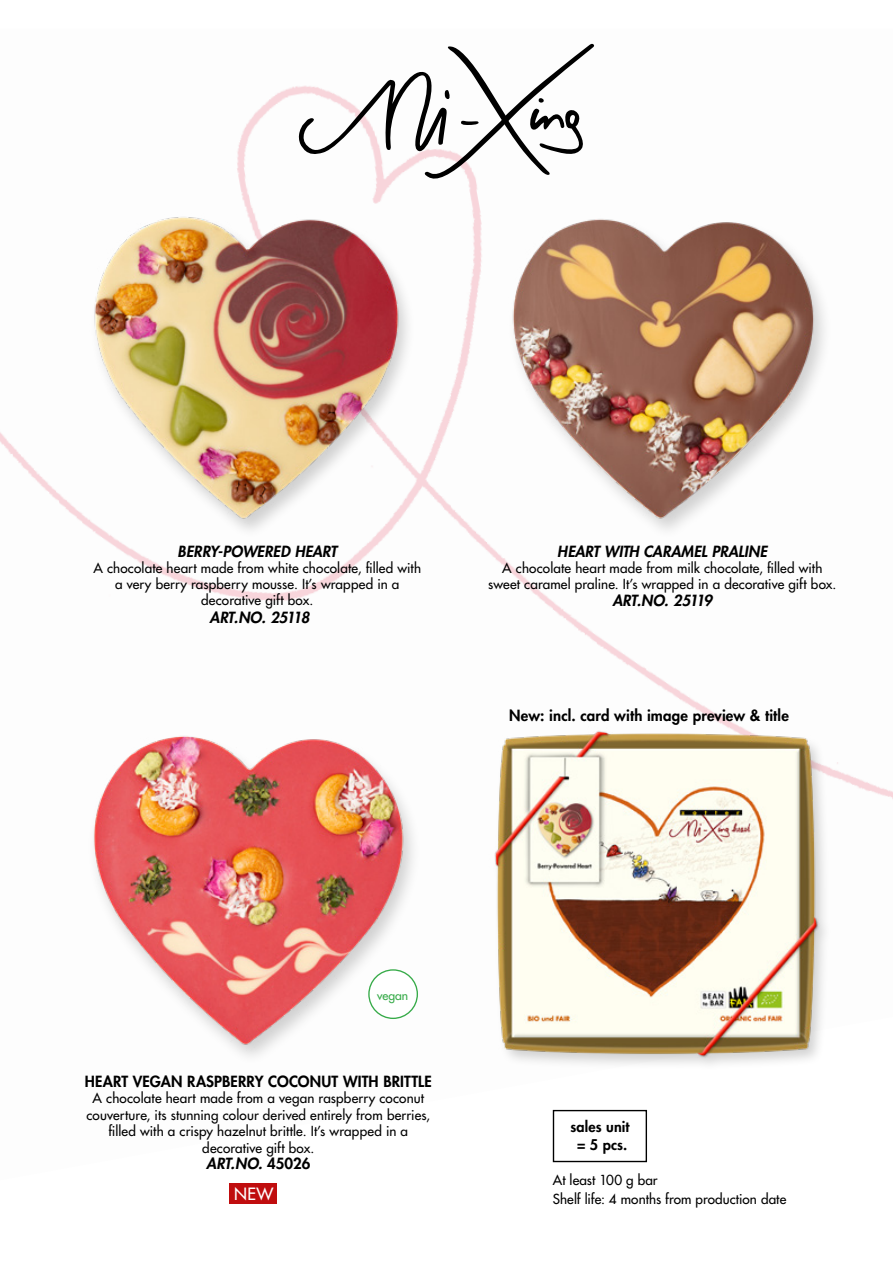
<style>
.page{position:relative;width:893px;height:1263px;background:#fff}
.page>*{position:absolute;margin:0;border:0;box-sizing:border-box;transform-origin:0 0}
.t1{font:500 16.5px "Futura Std";color:#fff}
.t2{font:800 15px "Futura Std";letter-spacing:.01em;color:#000}
.t3{font:italic 800 15px "Futura Std";letter-spacing:-.005em;color:#000}
.t4{font:italic 800 15px "Futura Std";letter-spacing:-.03em;color:#000}
.t5{font:800 14.4px/17.2px "Futura Std";letter-spacing:.01em;color:#000;text-align:center}
.t6{font:500 13.5px/16.4px "Futura Std";letter-spacing:.01em;color:#000;text-align:center}
.t7{font:500 12.15px "Futura Std";color:#37ab49}
.s1{font-style:normal}
</style>
<div class="page">
<img style="left:0;top:86px;width:893px;height:1077px">
<img style="left:452px;top:690px;width:407px;height:396px">
<svg style="left:298px;top:43px;width:297px;height:139px"></svg>
<div style="left:89px;top:215px;width:328px;height:324px;background:#000;opacity:.18"></div>
<img style="left:54px;top:205px;width:367px;height:324px">
<div style="left:86px;top:734px;width:336px;height:332px;background:#fdfdfd"></div>
<img style="left:78px;top:721px;width:337px;height:354px">
<div style="left:507px;top:217px;width:326px;height:323px;background:#fdfdfd"></div>
<img style="left:481px;top:205px;width:356px;height:325px">
<div style="left:230px;top:1183px;width:47px;height:20px;background:#c00d0e"></div>
<div style="left:369px;top:970px;width:48px;height:48px;background:#fff;border-radius:50%"></div>
<div style="left:368px;top:969px;width:50px;height:50px;border:1px solid #37ab49;border-radius:50%"></div>
<div style="left:553px;top:1110px;width:94px;height:52px;border:1px solid #000"></div>
<p class="t3" style="left:178px;top:542px;width:161px">BERRY-POWERED HEART</p>
<p class="t6" style="left:93px;top:560px;width:329px">A chocolate heart made from white chocolate, filled with a very berry raspberry mousse. It’s wrapped in a decorative gift box.</p>
<p class="t4" style="left:210px;top:608px;width:101px">ART.NO. 25118</p>
<p class="t3" style="left:557px;top:542px;width:211px">HEART WITH CARAMEL PRALINE</p>
<p class="t6" style="left:488px;top:560px;width:350px">A chocolate heart made from milk chocolate, filled with sweet caramel praline. It’s wrapped in a decorative gift box.</p>
<p class="t4" style="left:612px;top:591px;width:101px">ART.NO. 25119</p>
<p class="t2" style="left:509px;top:706px;width:281px">New: incl. card with image preview &amp; title</p>
<p class="t7" style="left:377px;top:987px;width:33px">vegan</p>
<p class="t2" style="left:85px;top:1072px;width:348px">HEART VEGAN RASPBERRY COCONUT WITH BRITTLE</p>
<p class="t6" style="left:86px;top:1090px;width:345px">A chocolate heart made from a vegan raspberry coconut couverture, its stunning colour derived entirely from berries, filled with a crispy hazelnut brittle. It’s wrapped in a decorative gift box.</p>
<p class="t3" style="left:206px;top:1154px;width:106px">ART.NO. <span class="s1">45026</span></p>
<p class="t5" style="left:571px;top:1118px;width:60px">sales unit = 5 pcs.</p>
<p class="t6" style="left:553px;top:1171px;width:106px">At least 100 g bar</p>
<p class="t1" style="left:234px;top:1183px;width:41px">NEW</p>
<p class="t6" style="left:553px;top:1191px;width:235px">Shelf life: 4 months from production date</p>
</div>
